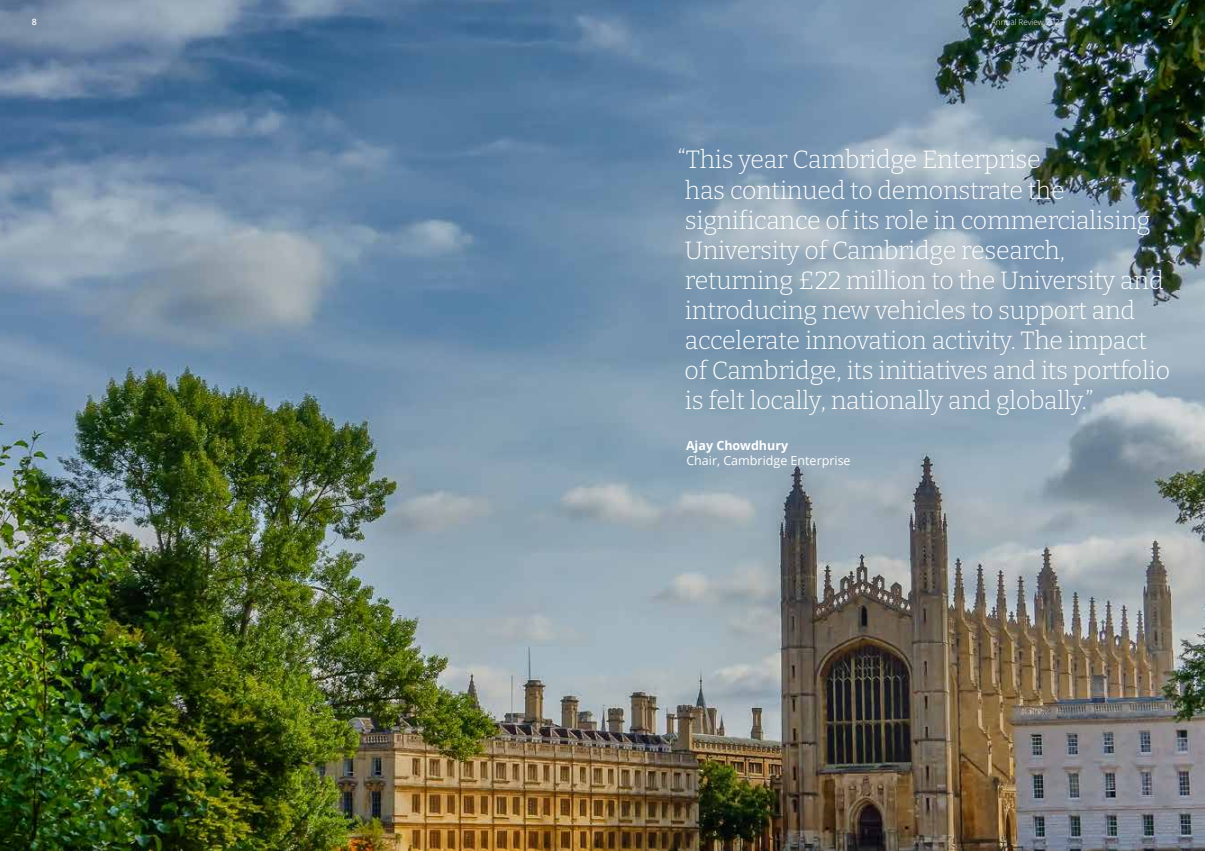
<style>
.page{position:relative;width:1205px;height:851px;background:#fff}
.page>*{position:absolute;margin:0;border:0;box-sizing:border-box;transform-origin:0 0}
.t1{font:300 25px/30px "Bitter";letter-spacing:-.01em;color:#fff}
.t2{font:12.5px "Open Sans";color:#fff}
.t3{font:700 12.5px "Open Sans";color:#fff}
.t4{font:600 8.75px "Open Sans";color:#fff}
.t5{font:300 8.12px "Open Sans";color:#fff}
</style>
<div class="page">
<img style="left:0;top:0;width:1205px;height:850px">
<p class="t4" style="left:32px;top:16px;width:6px">8</p>
<p class="t5" style="left:991px;top:16px;width:75px">Annual Review 2023</p>
<p class="t4" style="left:1168px;top:16px;width:6px">9</p>
<p class="t1" style="left:678px;top:144px;width:494px">“This year Cambridge Enterprise<br>has continued to demonstrate the significance of its role in commercialising University of Cambridge research, returning £22 million to the University and introducing new vehicles to support and accelerate innovation activity. The impact<br>of Cambridge, its initiatives and its portfolio is felt locally, nationally and globally.”</p>
<p class="t3" style="left:686px;top:437px;width:104px">Ajay Chowdhury</p>
<p class="t2" style="left:686px;top:452px;width:166px">Chair, Cambridge Enterprise</p>
</div>
